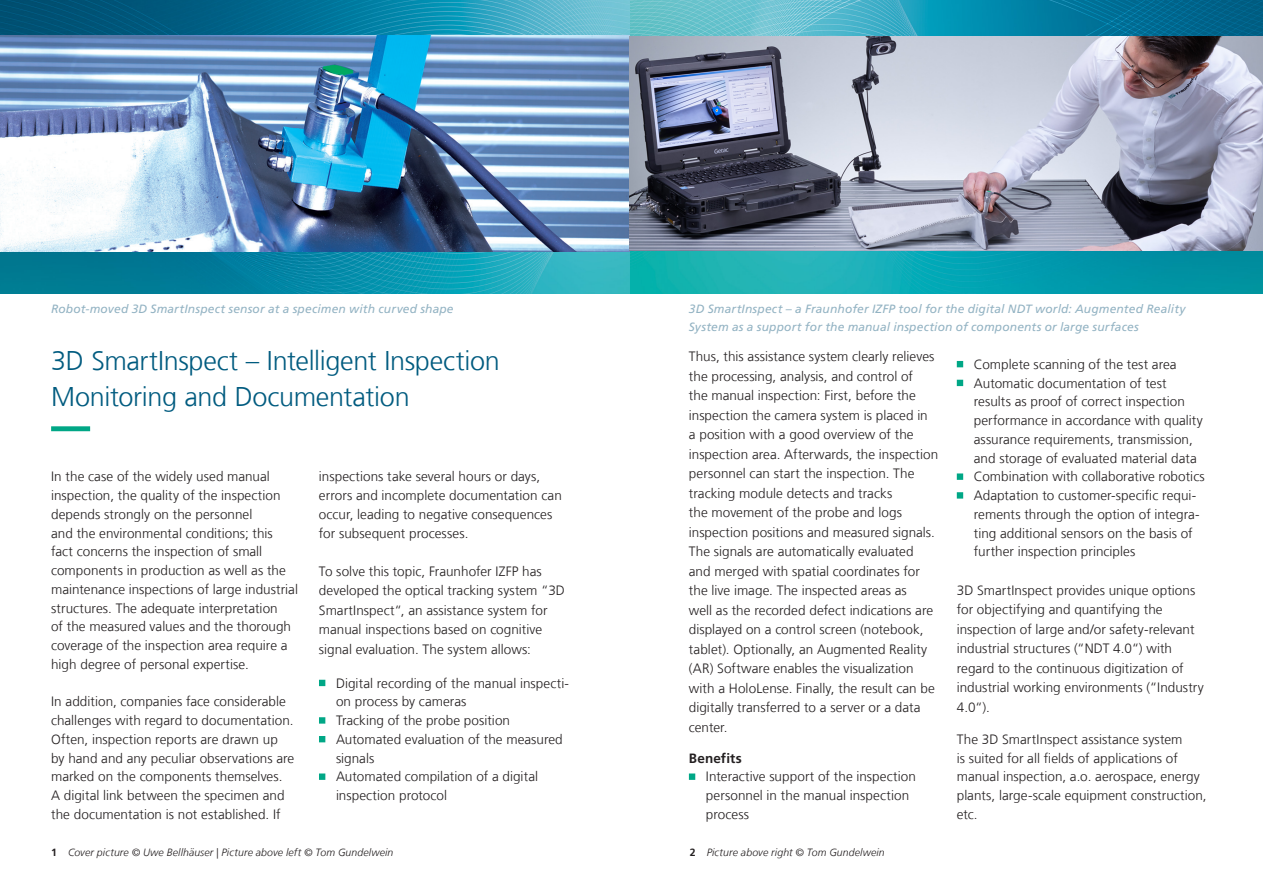
<style>
.page{position:relative;width:1263px;height:893px;background:#fff}
.page>*{position:absolute;margin:0;border:0;box-sizing:border-box;transform-origin:0 0}
.Ueberschrift_20_24_blue_gruen_Linie_unte{font:300 27px/36px "Frutiger LT Com";letter-spacing:-.01em;color:#005b7f}
._06_Fließtext{font:300 13.5px/19.5px "Frutiger LT Com";letter-spacing:.005em;color:#231f20}
.Aufzaehlung_9_12_5_schwarz{font:300 13.5px/18.8px "Frutiger LT Com";letter-spacing:.005em;color:#231f20}
.Absatzueberschrift_9_12_5_schwarz_bold{font:700 13.5px "Frutiger LT Com";letter-spacing:.01em;color:#231f20}
.Bildtext_Marginal_8_12_5_grey{font:italic 12px/18.8px "Frutiger LT Com";letter-spacing:.015em;color:#93b3c3}
.Master_Absatzformat{font:italic 300 10.5px "Frutiger LT Com";letter-spacing:.015em;color:#231f20}
.s1{font-weight:700;font-style:normal}
</style>
<div class="page">
<img style="left:0;top:0;width:1263px;height:293px">
<svg style="left:319px;top:680px;width:7px;height:6px"></svg>
<svg style="left:319px;top:717px;width:7px;height:7px"></svg>
<svg style="left:319px;top:736px;width:7px;height:6px"></svg>
<svg style="left:319px;top:773px;width:7px;height:7px"></svg>
<svg style="left:51px;top:426px;width:40px;height:5px"></svg>
<svg style="left:689px;top:773px;width:7px;height:7px"></svg>
<svg style="left:957px;top:361px;width:7px;height:6px"></svg>
<svg style="left:957px;top:380px;width:7px;height:6px"></svg>
<svg style="left:957px;top:473px;width:7px;height:7px"></svg>
<svg style="left:957px;top:492px;width:7px;height:7px"></svg>
<img style="left:0;top:36px;width:1263px;height:216px">
<p class="Bildtext_Marginal_8_12_5_grey" style="left:51px;top:299px;width:404px">Robot-moved 3D SmartInspect sensor at a specimen with curved shape</p>
<p class="Bildtext_Marginal_8_12_5_grey" style="left:689px;top:299px;width:498px">3D SmartInspect – a Fraunhofer IZFP tool for the digital NDT world: Augmented Reality<br>System as a support for the manual inspection of components or large surfaces</p>
<p class="Ueberschrift_20_24_blue_gruen_Linie_unte" style="left:51px;top:343px;width:450px">3D SmartInspect – Intelligent Inspection<br>Monitoring and Documentation</p>
<p class="_06_Fließtext" style="left:689px;top:347px;width:251px">Thus, this assistance system clearly relieves the processing, analysis, and control of<br>the manual inspection: First, before the inspection the camera system is placed in<br>a position with a good overview of the inspection area. Afterwards, the inspection personnel can start the inspection. The tracking module detects and tracks<br>the movement of the probe and logs inspection positions and measured signals.<br>The signals are automatically evaluated and merged with spatial coordinates for the live image. The inspected areas as<br>well as the recorded defect indications are displayed on a control screen (notebook, tablet). Optionally, an Augmented Reality (AR) Software enables the visualization with a HoloLense. Finally, the result can be digitally transferred to a server or a data center.</p>
<p class="Absatzueberschrift_9_12_5_schwarz_bold" style="left:689px;top:750px;width:54px">Benefits</p>
<p class="Aufzaehlung_9_12_5_schwarz" style="left:706px;top:767px;width:211px">Interactive support of the inspection personnel in the manual inspection process</p>
<p class="_06_Fließtext" style="left:51px;top:467px;width:248px;line-height:18.8px">In the case of the widely used manual inspection, the quality of the inspection depends strongly on the personnel<br>and the environmental conditions; this fact concerns the inspection of small components in production as well as the maintenance inspections of large industrial structures. The adequate interpretation<br>of the measured values and the thorough coverage of the inspection area require a high degree of personal expertise.</p>
<p class="_06_Fließtext" style="left:51px;top:692px;width:245px;line-height:18.8px">In addition, companies face considerable challenges with regard to documentation.<br>Often, inspection reports are drawn up by hand and any peculiar observations are marked on the components themselves.<br>A digital link between the specimen and the documentation is not established. If</p>
<p class="_06_Fließtext" style="left:319px;top:467px;width:244px;line-height:18.8px">inspections take several hours or days, errors and incomplete documentation can occur, leading to negative consequences for subsequent processes.</p>
<p class="_06_Fließtext" style="left:319px;top:561px;width:247px">To solve this topic, Fraunhofer IZFP has developed the optical tracking system “3D SmartInspect“, an assistance system for manual inspections based on cognitive signal evaluation. The system allows:</p>
<p class="Aufzaehlung_9_12_5_schwarz" style="left:336px;top:674px;width:235px">Digital recording of the manual inspecti&shy;on process by cameras</p>
<p class="Aufzaehlung_9_12_5_schwarz" style="left:336px;top:711px;width:176px">Tracking of the probe position</p>
<p class="Aufzaehlung_9_12_5_schwarz" style="left:336px;top:730px;width:228px">Automated evaluation of the measured signals</p>
<p class="Aufzaehlung_9_12_5_schwarz" style="left:336px;top:767px;width:204px">Automated compilation of a digital inspection protocol</p>
<p class="Master_Absatzformat" style="left:51px;top:846px;width:344px"><span class="s1">1</span> Cover picture © Uwe Bellhäuser | Picture above left © Tom Gundelwein</p>
<p class="Master_Absatzformat" style="left:690px;top:846px;width:197px"><span class="s1">2</span> Picture above right © Tom Gundelwein</p>
<p class="Aufzaehlung_9_12_5_schwarz" style="left:974px;top:355px;width:204px">Complete scanning of the test area</p>
<p class="Aufzaehlung_9_12_5_schwarz" style="left:974px;top:374px;width:230px">Automatic documentation of test results as proof of correct inspection performance in accordance with quality assurance requirements, transmission, and storage of evaluated material data</p>
<p class="Aufzaehlung_9_12_5_schwarz" style="left:974px;top:467px;width:233px">Combination with collaborative robotics</p>
<p class="Aufzaehlung_9_12_5_schwarz" style="left:974px;top:486px;width:227px">Adaptation to customer-specific requi&shy;rements through the option of integra&shy;ting additional sensors on the basis of further inspection principles</p>
<p class="_06_Fließtext" style="left:957px;top:580px;width:249px">3D SmartInspect provides unique options for objectifying and quantifying the inspection of large and/or safety-relevant industrial structures (“NDT 4.0“) with regard to the continuous digitization of industrial working environments (“Industry 4.0“).</p>
<p class="_06_Fließtext" style="left:957px;top:730px;width:251px;line-height:18.8px">The 3D SmartInspect assistance system<br>is suited for all fields of applications of manual inspection, a.o. aerospace, energy plants, large-scale equipment construction, etc.</p>
</div>
